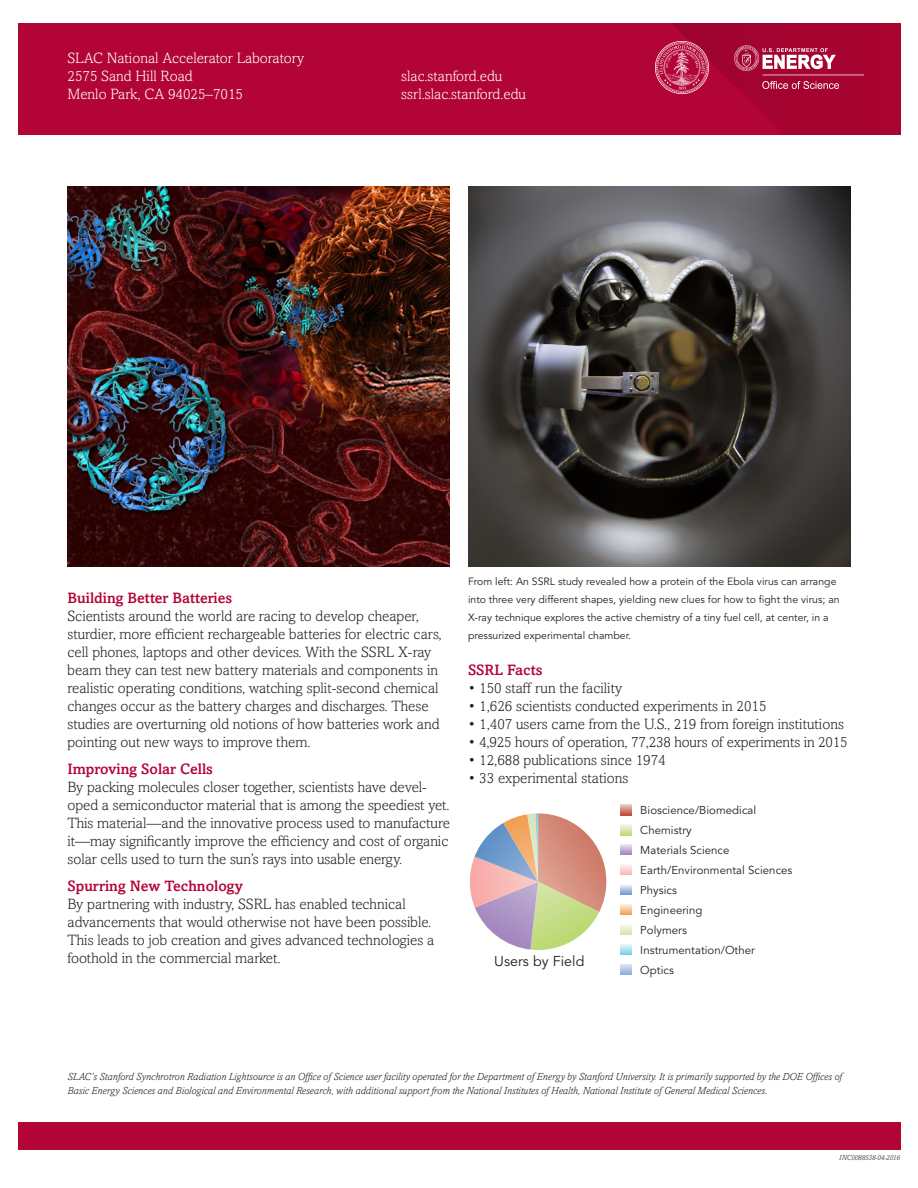
<style>
.page{position:relative;width:918px;height:1188px;background:#fff}
.page>*{position:absolute;margin:0;border:0;box-sizing:border-box;transform-origin:0 0}
.t1{font:300 15px/18px "Amasis MT Std";color:#231f20}
.t2{font:300 15px/18px "Amasis MT Std";color:#fff}
.t3{font:500 15px "Amasis MT Std";color:#b30437}
.t4{font:14.25px "Avenir LT Std";letter-spacing:.005em;color:#231f20}
.t5{font:11.4px "Avenir LT Std";letter-spacing:.005em;color:#231f20}
.t6{font:italic 300 10.5px/13.5px "Amasis MT Std";color:#231f20}
.t7{font:10.5px/18px "Avenir LT Std";color:#231f20}
.t8{font:italic 300 7.5px "Amasis MT Std";color:#231f20}
</style>
<div class="page">
<div style="left:18px;top:1122px;width:882px;height:27px;background:#b30437"></div>
<img style="left:468px;top:187px;width:382px;height:380px">
<img style="left:68px;top:187px;width:382px;height:380px">
<div style="left:18px;top:24px;width:882px;height:111px;background:#b30437"></div>
<svg style="left:655px;top:24px;width:223px;height:111px"></svg>
<img style="left:735px;top:46px;width:128px;height:42px">
<img style="left:656px;top:41px;width:52px;height:53px">
<svg style="left:469px;top:813px;width:137px;height:137px"></svg>
<svg style="left:620px;top:804px;width:11px;height:11px"></svg>
<svg style="left:620px;top:824px;width:11px;height:11px"></svg>
<svg style="left:620px;top:844px;width:11px;height:11px"></svg>
<svg style="left:620px;top:864px;width:11px;height:11px"></svg>
<svg style="left:620px;top:885px;width:11px;height:10px"></svg>
<svg style="left:620px;top:904px;width:11px;height:11px"></svg>
<svg style="left:620px;top:924px;width:11px;height:11px"></svg>
<svg style="left:620px;top:944px;width:11px;height:11px"></svg>
<svg style="left:620px;top:964px;width:11px;height:11px"></svg>
<p class="t2" style="left:68px;top:49px;width:238px">SLAC National Accelerator Laboratory<br>2575 Sand Hill Road<br>Menlo Park, CA 94025–7015</p>
<p class="t2" style="left:401px;top:67px;width:126px">slac.stanford.edu ssrl.slac.stanford.edu</p>
<p class="t3" style="left:68px;top:589px;width:166px">Building Better Batteries</p>
<p class="t1" style="left:68px;top:607px;width:376px">Scientists around the world are racing to develop cheaper, sturdier, more efficient rechargeable batteries for electric cars, cell phones, laptops and other devices. With the SSRL X-ray beam they can test new battery materials and components in realistic operating conditions, watching split-second chemical changes occur as the battery charges and discharges. These studies are overturning old notions of how batteries work and pointing out new ways to improve them.</p>
<p class="t3" style="left:68px;top:760px;width:147px">Improving Solar Cells</p>
<p class="t1" style="left:68px;top:778px;width:384px">By packing molecules closer together, scientists have devel&shy;oped a semiconductor material that is among the speediest yet.<br>This material—and the innovative process used to manufacture it—may significantly improve the efficiency and cost of organic solar cells used to turn the sun’s rays into usable energy.</p>
<p class="t3" style="left:68px;top:877px;width:177px">Spurring New Technology</p>
<p class="t1" style="left:68px;top:895px;width:368px">By partnering with industry, SSRL has enabled technical advancements that would otherwise not have been possible.<br>This leads to job creation and gives advanced technologies a foothold in the commercial market.</p>
<p class="t7" style="left:468px;top:573px;width:373px">From left: An SSRL study revealed how a protein of the Ebola virus can arrange into three very different shapes, yielding new clues for how to fight the virus; an X-ray technique explores the active chemistry of a tiny fuel cell, at center, in a pressurized experimental chamber.</p>
<p class="t3" style="left:468px;top:661px;width:76px">SSRL Facts</p>
<p class="t1" style="left:468px;top:679px;width:156px">• 150 staff run the facility</p>
<p class="t1" style="left:468px;top:697px;width:300px">• 1,626 scientists conducted experiments in 2015</p>
<p class="t1" style="left:468px;top:715px;width:377px">• 1,407 users came from the U.S., 219 from foreign institutions</p>
<p class="t1" style="left:468px;top:733px;width:381px">• 4,925 hours of operation, 77,238 hours of experiments in 2015</p>
<p class="t1" style="left:468px;top:751px;width:199px">• 12,688 publications since 1974</p>
<p class="t1" style="left:468px;top:769px;width:162px">• 33 experimental stations</p>
<p class="t5" style="left:640px;top:804px;width:117px">Bioscience/Biomedical</p>
<p class="t5" style="left:640px;top:824px;width:53px">Chemistry</p>
<p class="t5" style="left:640px;top:863px;width:154px">Earth/Environmental Sciences</p>
<p class="t5" style="left:640px;top:844px;width:91px">Materials Science</p>
<p class="t4" style="left:494px;top:953px;width:92px">Users by Field</p>
<p class="t5" style="left:640px;top:883px;width:38px">Physics</p>
<p class="t5" style="left:640px;top:923px;width:48px">Polymers</p>
<p class="t5" style="left:640px;top:903px;width:64px">Engineering</p>
<p class="t5" style="left:640px;top:943px;width:116px">Instrumentation/Other</p>
<p class="t5" style="left:640px;top:963px;width:35px">Optics</p>
<p class="t6" style="left:68px;top:1070px;width:776px">SLAC’s Stanford Synchrotron Radiation Lightsource is an Office of Science user facility operated for the Department of Energy by Stanford University. It is primarily supported by the DOE Offices of<br>Basic Energy Sciences and Biological and Environmental Research, with additional support from the National Institutes of Health, National Institute of General Medical Sciences.</p>
<p class="t8" style="left:839px;top:1154px;width:62px">INC0088538-04-2016</p>
</div>
